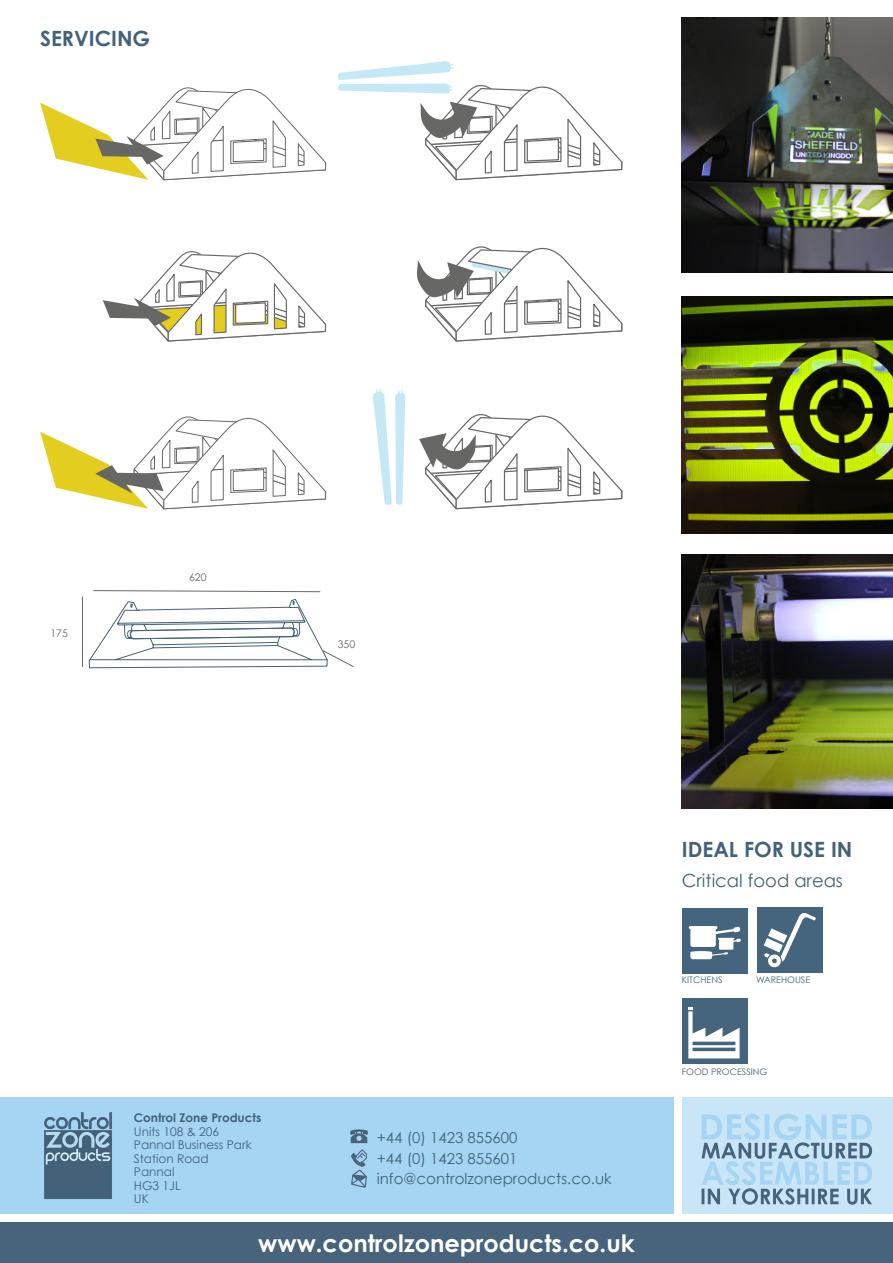
<style>
.page{position:relative;width:893px;height:1263px;background:#fff}
.page>*{position:absolute;margin:0;border:0;box-sizing:border-box;transform-origin:0 0}
.t1{font:700 24px "Century Gothic";color:#fff}
.t2{font:700 21px "Century Gothic";color:#43627a}
.t3{font:18px "Century Gothic";color:#43627a}
.t4{font:15px/20.5px "Century Gothic";color:#43627a}
.t5{font:12px/13.5px "Century Gothic";color:#43627a}
.t6{font:700 12px "Century Gothic";color:#43627a}
.t7{font:10.5px "Century Gothic";color:#67686a}
.t8{font:9px "Century Gothic";color:#43627a}
</style>
<div class="page">
<div style="left:0;top:1222px;width:893px;height:41px;background:#48647d"></div>
<div style="left:683px;top:1097px;width:210px;height:117px;background:#c9e6f8"></div>
<div style="left:0;top:1097px;width:674px;height:117px;background:#a5d5f3"></div>
<img style="left:44px;top:1112px;width:68px;height:87px">
<img style="left:681px;top:554px;width:212px;height:255px">
<img style="left:681px;top:18px;width:212px;height:254px">
<img style="left:681px;top:297px;width:212px;height:236px">
<svg style="left:40px;top:87px;width:287px;height:94px"></svg>
<svg style="left:103px;top:251px;width:224px;height:91px"></svg>
<svg style="left:40px;top:416px;width:287px;height:94px"></svg>
<svg style="left:338px;top:61px;width:285px;height:120px"></svg>
<svg style="left:417px;top:246px;width:206px;height:96px"></svg>
<svg style="left:373px;top:389px;width:33px;height:116px"></svg>
<svg style="left:419px;top:414px;width:204px;height:96px"></svg>
<hr style="left:82px;top:596px;width:1px;height:71px;background:#67686a">
<svg style="left:93px;top:590px;width:228px;height:2px"></svg>
<svg style="left:88px;top:599px;width:266px;height:69px"></svg>
<div style="left:682px;top:908px;width:65px;height:65px;background:#45647e"></div>
<svg style="left:689px;top:926px;width:52px;height:33px"></svg>
<div style="left:682px;top:999px;width:65px;height:65px;background:#45647e"></div>
<svg style="left:688px;top:1007px;width:52px;height:51px"></svg>
<div style="left:757px;top:907px;width:65px;height:66px;background:#45647e"></div>
<svg style="left:763px;top:913px;width:53px;height:55px"></svg>
<svg style="left:702px;top:1114px;width:170px;height:91px"></svg>
<svg style="left:350px;top:1129px;width:18px;height:14px"></svg>
<svg style="left:351px;top:1149px;width:16px;height:39px"></svg>
<h2 class="t2" style="left:40px;top:25px;width:112px">SERVICING</h2>
<p class="t7" style="left:50px;top:626px;width:19px">175</p>
<p class="t7" style="left:189px;top:571px;width:19px">620</p>
<p class="t7" style="left:338px;top:638px;width:19px">350</p>
<p class="t6" style="left:134px;top:1110px;width:129px">Control Zone Products</p>
<p class="t5" style="left:134px;top:1124px;width:119px">Units 108 &amp; 206<br>Pannal Business Park<br>Station Road<br>Pannal<br>HG3 1JL<br>UK</p>
<p class="t4" style="left:377px;top:1127px;width:236px">+44 (0) 1423 855600<br>+44 (0) 1423 855601 info@controlzoneproducts.co.uk</p>
<h1 class="t1" style="left:258px;top:1228px;width:378px">www.controlzoneproducts.co.uk</h1>
<h2 class="t2" style="left:682px;top:836px;width:172px">IDEAL FOR USE IN</h2>
<p class="t3" style="left:682px;top:870px;width:163px">Critical food areas</p>
<p class="t8" style="left:682px;top:974px;width:42px">KITCHENS</p>
<p class="t8" style="left:756px;top:974px;width:56px">WAREHOUSE</p>
<p class="t8" style="left:682px;top:1066px;width:87px">FOOD PROCESSING</p>
</div>
